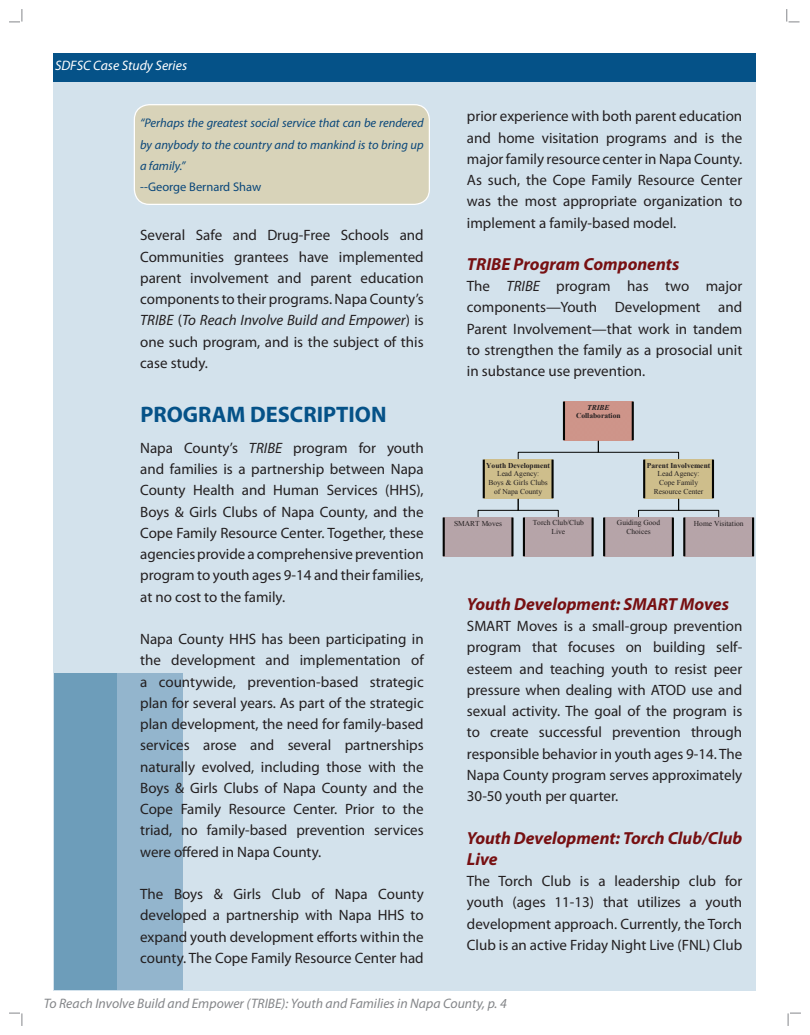
<style>
.page{position:relative;width:810px;height:1035px;background:#fff}
.page>*{position:absolute;margin:0;border:0;box-sizing:border-box;transform-origin:0 0}
.t1{font:700 22.5px "Myriad Pro";color:#055288}
.t2{font:italic 700 17.5px/21.2px "Myriad Pro";color:#771012}
.t3{font:15px/21.2px "Myriad Pro";color:#231f20;text-align:justify}
.t4{font:italic 13.75px "Myriad Pro";color:#848689}
.t5{font:italic 13.75px "Myriad Pro";color:#fff}
.t6{font:italic 12.5px/21.2px "Myriad Pro";color:#0a477a;text-align:justify}
.t7{font:12.5px "Myriad Pro";color:#0a477a}
.t8{font:7.5px/8.8px "Times New Roman";color:#231f20;text-align:center}
.t9{font:700 7.5px "Times New Roman";color:#231f20}
.t10{font:italic 700 7.5px "Times New Roman";color:#231f20}
.s1{font-style:italic}
</style>
<div class="page">
<div style="left:54px;top:54px;width:702px;height:937px;background:#d3e2ec"></div>
<div style="left:64px;top:673px;width:118px;height:317px;background:#93b5cd"></div>
<div style="left:54px;top:673px;width:63px;height:317px;background:#6d9dba"></div>
<div style="left:54px;top:54px;width:702px;height:28px;background:#055288"></div>
<svg style="left:9px;top:9px;width:13px;height:13px"></svg>
<svg style="left:788px;top:1012px;width:13px;height:14px"></svg>
<svg style="left:9px;top:1012px;width:13px;height:14px"></svg>
<svg style="left:786px;top:9px;width:14px;height:13px"></svg>
<div style="left:134px;top:105px;width:295px;height:99px;background:#d8d3b9;border-radius:15px"></div>
<div style="left:134px;top:104px;width:296px;height:101px;border:1px solid #fff;border-radius:15px"></div>
<svg style="left:638px;top:498px;width:81px;height:19px"></svg>
<svg style="left:517px;top:440px;width:162px;height:19px"></svg>
<div style="left:565px;top:402px;width:67px;height:38px;background:#ce9489"></div>
<hr style="left:563px;top:402px;width:2px;height:38px;background:#040503">
<hr style="left:632px;top:402px;width:2px;height:38px;background:#040503">
<div style="left:485px;top:460px;width:67px;height:36px;background:#cebe8b"></div>
<svg style="left:477px;top:496px;width:82px;height:21px"></svg>
<hr style="left:483px;top:460px;width:2px;height:38px;background:#040503">
<hr style="left:552px;top:460px;width:2px;height:38px;background:#040503">
<div style="left:645px;top:460px;width:67px;height:38px;background:#cebe8b"></div>
<hr style="left:643px;top:460px;width:2px;height:38px;background:#040503">
<hr style="left:712px;top:460px;width:2px;height:38px;background:#040503">
<div style="left:605px;top:518px;width:67px;height:38px;background:#b6a4a8"></div>
<hr style="left:603px;top:518px;width:2px;height:38px;background:#040503">
<hr style="left:672px;top:518px;width:2px;height:38px;background:#040503">
<div style="left:685px;top:518px;width:67px;height:38px;background:#b6a4a8"></div>
<hr style="left:683px;top:518px;width:2px;height:38px;background:#040503">
<hr style="left:752px;top:518px;width:2px;height:38px;background:#040503">
<hr style="left:443px;top:518px;width:2px;height:38px;background:#040503">
<hr style="left:511px;top:518px;width:3px;height:38px;background:#040503">
<div style="left:525px;top:518px;width:67px;height:38px;background:#b6a4a8"></div>
<hr style="left:523px;top:518px;width:2px;height:38px;background:#040503">
<hr style="left:592px;top:518px;width:2px;height:38px;background:#040503">
<p class="t5" style="left:55px;top:57px;width:134px">SDFSC Case Study Series</p>
<p class="t6" style="left:140px;top:112px;width:285px">“Perhaps the greatest social service that can be rendered by anybody to the country and to mankind is to bring up a family.”</p>
<p class="t7" style="left:140px;top:179px;width:123px">--George Bernard Shaw</p>
<p class="t3" style="left:140px;top:224px;width:285px">Several Safe and Drug-Free Schools and Communities grantees have implemented parent involvement and parent education components to their programs. Napa County’s <span class="s1">TRIBE</span> (<span class="s1">To Reach Involve Build and Empower</span>) is one such program, and is the subject of this case study.</p>
<h1 class="t1" style="left:140px;top:400px;width:248px">PROGRAM DESCRIPTION</h1>
<p class="t3" style="left:140px;top:437px;width:285px">Napa County’s <span class="s1">TRIBE</span> program for youth and families is a partnership between Napa County Health and Human Services (HHS), Boys &amp; Girls Clubs of Napa County, and the Cope Family Resource Center. Together, these agencies provide a comprehensive prevention program to youth ages 9-14 and their families, at no cost to the family.</p>
<p class="t3" style="left:140px;top:628px;width:285px">Napa County HHS has been participating in the development and implementation of a countywide, prevention-based strategic plan for several years. As part of the strategic plan development, the need for family-based services arose and several partnerships naturally evolved, including those with the Boys &amp; Girls Clubs of Napa County and the Cope Family Resource Center. Prior to the triad, no family-based prevention services were offered in Napa County.</p>
<p class="t3" style="left:140px;top:883px;width:285px">The Boys &amp; Girls Club of Napa County developed a partnership with Napa HHS to expand youth development efforts within the county. The Cope Family Resource Center had</p>
<p class="t3" style="left:467px;top:105px;width:277px">prior experience with both parent education and home visitation programs and is the major family resource center in Napa County.<br>As such, the Cope Family Resource Center was the most appropriate organization to implement a family-based model.</p>
<p class="t2" style="left:467px;top:253px;width:214px">TRIBE Program Components</p>
<p class="t3" style="left:467px;top:275px;width:277px">The <span class="s1">TRIBE</span> program has two major components—Youth Development and Parent Involvement—that work in tandem to strengthen the family as a prosocial unit in substance use prevention.</p>
<p class="t10" style="left:587px;top:402px;width:24px">TRIBE</p>
<p class="t9" style="left:576px;top:411px;width:46px">Collaboration</p>
<p class="t9" style="left:486px;top:460px;width:65px">Youth Development</p>
<p class="t8" style="left:488px;top:469px;width:61px">Lead Agency:<br>Boys &amp; Girls Clubs of Napa County</p>
<p class="t9" style="left:647px;top:460px;width:65px">Parent Involvement</p>
<p class="t8" style="left:654px;top:469px;width:51px">Lead Agency:<br>Cope Family<br>Resource Center</p>
<p class="t8" style="left:617px;top:518px;width:45px">Guiding Good<br>Choices</p>
<p class="t8" style="left:454px;top:519px;width:50px">SMART Moves</p>
<p class="t8" style="left:533px;top:518px;width:53px">Torch Club/Club</p>
<p class="t8" style="left:694px;top:519px;width:51px">Home Visitation</p>
<p class="t8" style="left:551px;top:527px;width:15px">Live</p>
<p class="t2" style="left:467px;top:593px;width:264px">Youth Development: SMART Moves</p>
<p class="t3" style="left:467px;top:615px;width:277px">SMART Moves is a small-group prevention program that focuses on building self&shy;esteem and teaching youth to resist peer pressure when dealing with ATOD use and sexual activity. The goal of the program is to create successful prevention through responsible behavior in youth ages 9-14. The Napa County program serves approximately 30-50 youth per quarter.</p>
<p class="t2" style="left:467px;top:826px;width:277px">Youth Development: Torch Club/Club<br>Live</p>
<p class="t3" style="left:467px;top:870px;width:277px">The Torch Club is a leadership club for youth (ages 11-13) that utilizes a youth development approach. Currently, the Torch Club is an active Friday Night Live (FNL) Club</p>
<p class="t4" style="left:44px;top:995px;width:465px">To Reach Involve Build and Empower (TRIBE): Youth and Families in Napa County, p. 4</p>
</div>
